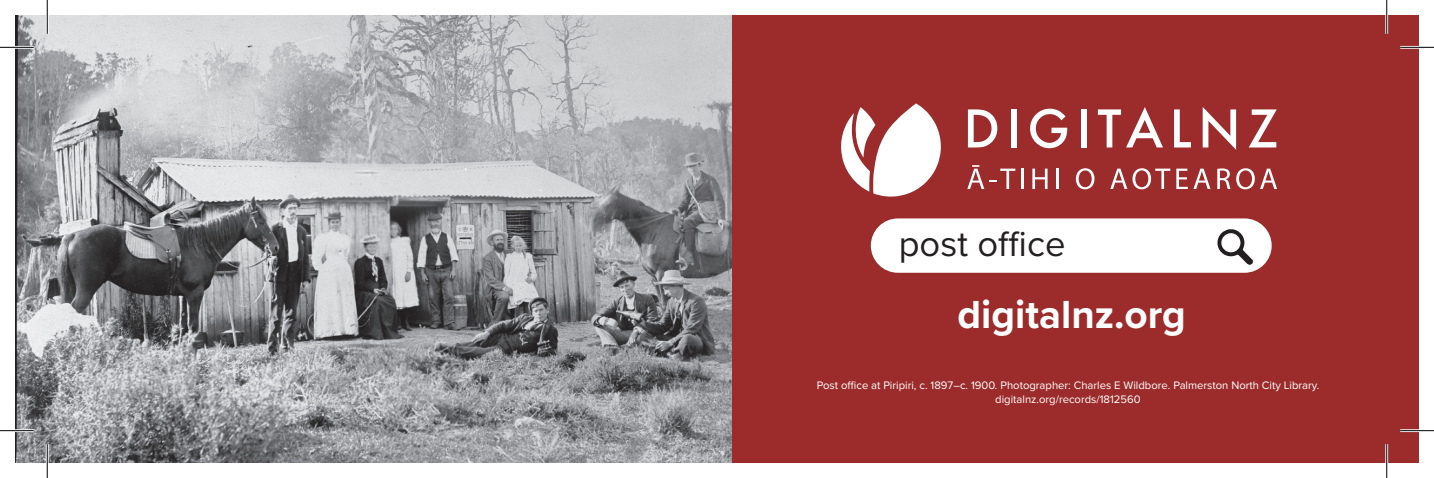
<style>
.page{position:relative;width:1434px;height:478px;background:#fff}
.page>*{position:absolute;margin:0;border:0;box-sizing:border-box;transform-origin:0 0}
.t1{font:700 40.5px "Proxima Nova";color:#fff}
.t2{font:36.45px "Proxima Nova";color:#231f20}
.t3{font:11.25px "Proxima Nova";color:#fff}
</style>
<div class="page">
<img style="left:15px;top:15px;width:717px;height:447px">
<div style="left:732px;top:15px;width:687px;height:447px;background:#9b2c2b"></div>
<svg style="left:968px;top:109px;width:29px;height:38px"></svg>
<div style="left:1011px;top:109px;width:5px;height:38px;background:#fff"></div>
<svg style="left:1030px;top:109px;width:37px;height:39px"></svg>
<div style="left:1081px;top:109px;width:5px;height:38px;background:#fff"></div>
<svg style="left:1098px;top:107px;width:65px;height:40px"></svg>
<svg style="left:1174px;top:109px;width:17px;height:38px"></svg>
<svg style="left:1203px;top:107px;width:33px;height:43px"></svg>
<svg style="left:1249px;top:109px;width:28px;height:38px"></svg>
<svg style="left:967px;top:165px;width:17px;height:24px"></svg>
<svg style="left:990px;top:168px;width:25px;height:21px"></svg>
<hr style="left:1021px;top:168px;width:3px;height:21px;background:#fff">
<svg style="left:1032px;top:168px;width:15px;height:21px"></svg>
<hr style="left:1056px;top:168px;width:2px;height:21px;background:#fff">
<svg style="left:1076px;top:168px;width:18px;height:21px"></svg>
<svg style="left:1110px;top:168px;width:60px;height:21px"></svg>
<svg style="left:1176px;top:168px;width:34px;height:21px"></svg>
<svg style="left:1217px;top:168px;width:13px;height:21px"></svg>
<svg style="left:1236px;top:168px;width:41px;height:21px"></svg>
<svg style="left:841px;top:103px;width:100px;height:94px"></svg>
<div style="left:871px;top:218px;width:401px;height:54px;background:#fff;border-radius:27px"></div>
<svg style="left:1217px;top:229px;width:36px;height:36px"></svg>
<hr style="left:0;top:46px;width:34px;height:3px;background:#fff">
<hr style="left:1400px;top:46px;width:34px;height:3px;background:#fff">
<hr style="left:0;top:429px;width:34px;height:2px;background:#fff">
<hr style="left:1400px;top:429px;width:34px;height:2px;background:#fff">
<hr style="left:46px;top:0;width:3px;height:34px;background:#fff">
<hr style="left:46px;top:443px;width:3px;height:34px;background:#fff">
<hr style="left:1385px;top:0;width:3px;height:34px;background:#fff">
<hr style="left:1385px;top:443px;width:3px;height:34px;background:#fff">
<hr style="left:0;top:47px;width:34px;height:1px;background:#000">
<hr style="left:1400px;top:47px;width:34px;height:1px;background:#000">
<hr style="left:0;top:430px;width:34px;height:1px;background:#000">
<hr style="left:1400px;top:430px;width:34px;height:1px;background:#000">
<hr style="left:47px;top:0;width:1px;height:34px;background:#000">
<hr style="left:47px;top:443px;width:1px;height:34px;background:#000">
<hr style="left:1386px;top:0;width:1px;height:34px;background:#000">
<hr style="left:1386px;top:443px;width:1px;height:34px;background:#000">
<p class="t2" style="left:899px;top:217px;width:168px">post office</p>
<p class="t1" style="left:957px;top:284px;width:230px">digitalnz.org</p>
<p class="t3" style="left:817px;top:376px;width:504px">Post office at Piripiri, c. 1897–c. 1900. Photographer: Charles E Wildbore. Palmerston North City Library.</p>
<p class="t3" style="left:995px;top:390px;width:147px">digitalnz.org/records/1812560</p>
</div>
